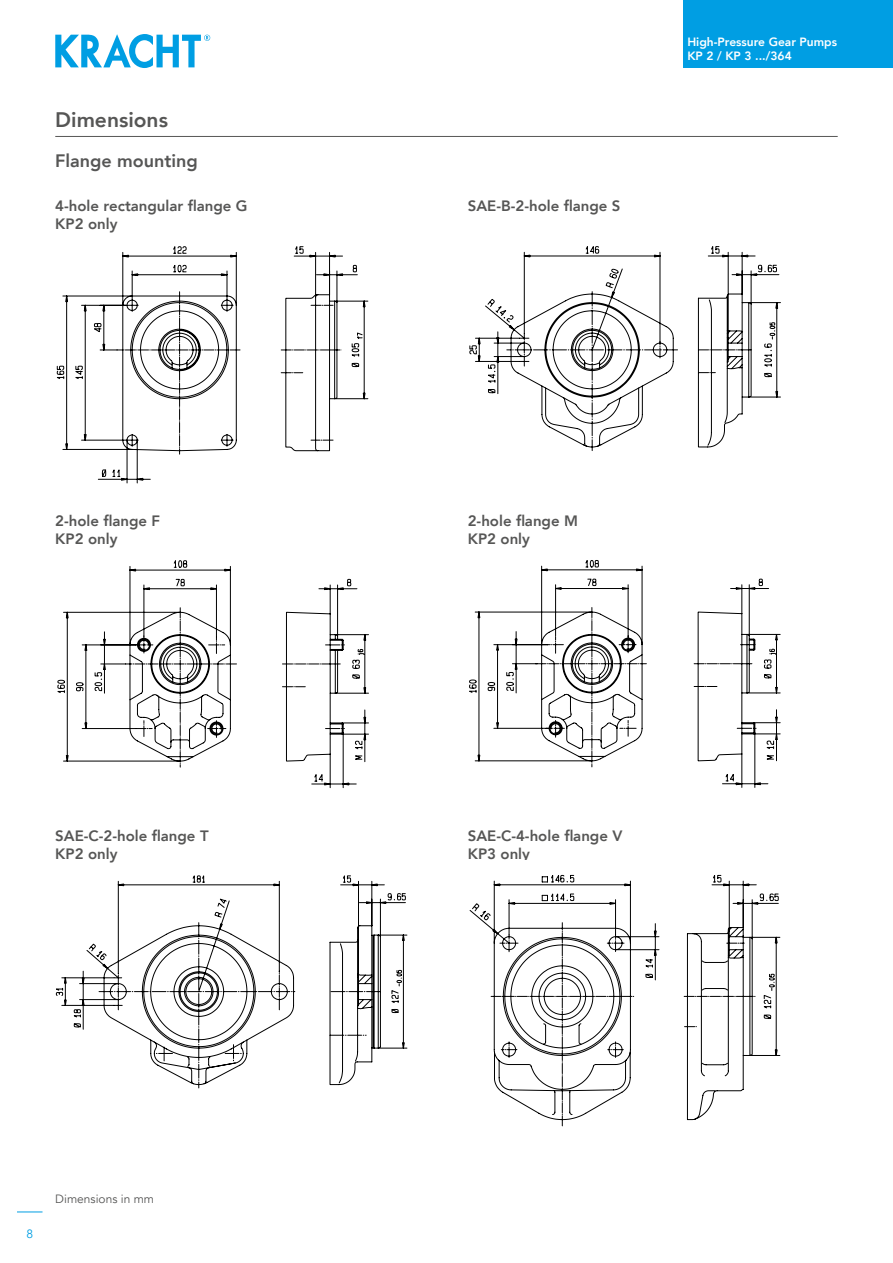
<style>
.page{position:relative;width:893px;height:1263px;background:#fff}
.page>*{position:absolute;margin:0;border:0;box-sizing:border-box;transform-origin:0 0}
.t1{font:800 21px "Avenir";color:#565655}
.t2{font:800 18px "Avenir";color:#565655}
.t3{font:800 15px/18px "Avenir";color:#565655}
.t4{font:800 12px/14.4px "Avenir";color:#fff}
.t5{font:12px "Avenir";color:#565655}
.t6{font:12px "Avenir";color:#009ee3}
</style>
<div class="page">
<svg style="left:55px;top:34px;width:155px;height:34px"></svg>
<svg style="left:17px;top:1211px;width:26px;height:1px"></svg>
<div style="left:683px;top:0;width:210px;height:68px;background:#009ee3"></div>
<hr style="left:55px;top:136px;width:783px;height:1px;background:#565655">
<svg style="left:56px;top:246px;width:313px;height:238px"></svg>
<svg style="left:469px;top:246px;width:312px;height:205px"></svg>
<svg style="left:57px;top:560px;width:312px;height:229px"></svg>
<svg style="left:469px;top:560px;width:312px;height:228px"></svg>
<svg style="left:469px;top:874px;width:312px;height:253px"></svg>
<svg style="left:56px;top:875px;width:351px;height:213px"></svg>
<h1 class="t1" style="left:55px;top:104px;width:114px">Dimensions</h1>
<p class="t2" style="left:55px;top:147px;width:144px">Flange mounting</p>
<p class="t3" style="left:55px;top:196px;width:194px">4-hole rectangular flange G<br>KP2 only</p>
<p class="t3" style="left:468px;top:196px;width:154px">SAE-B-2-hole flange S</p>
<p class="t4" style="left:687px;top:35px;width:151px">High-Pressure Gear Pumps<br>KP 2 / KP 3 .../364</p>
<p class="t3" style="left:55px;top:511px;width:106px">2-hole flange F<br>KP2 only</p>
<p class="t3" style="left:468px;top:511px;width:112px">2-hole flange M<br>KP2 only</p>
<p class="t3" style="left:55px;top:826px;width:155px">SAE-C-2-hole flange T<br>KP2 only</p>
<p class="t3" style="left:468px;top:826px;width:156px">SAE-C-4-hole flange V<br>KP3 only</p>
<p class="t6" style="left:26px;top:1227px;width:8px">8</p>
<p class="t5" style="left:55px;top:1192px;width:100px">Dimensions in mm</p>
</div>
